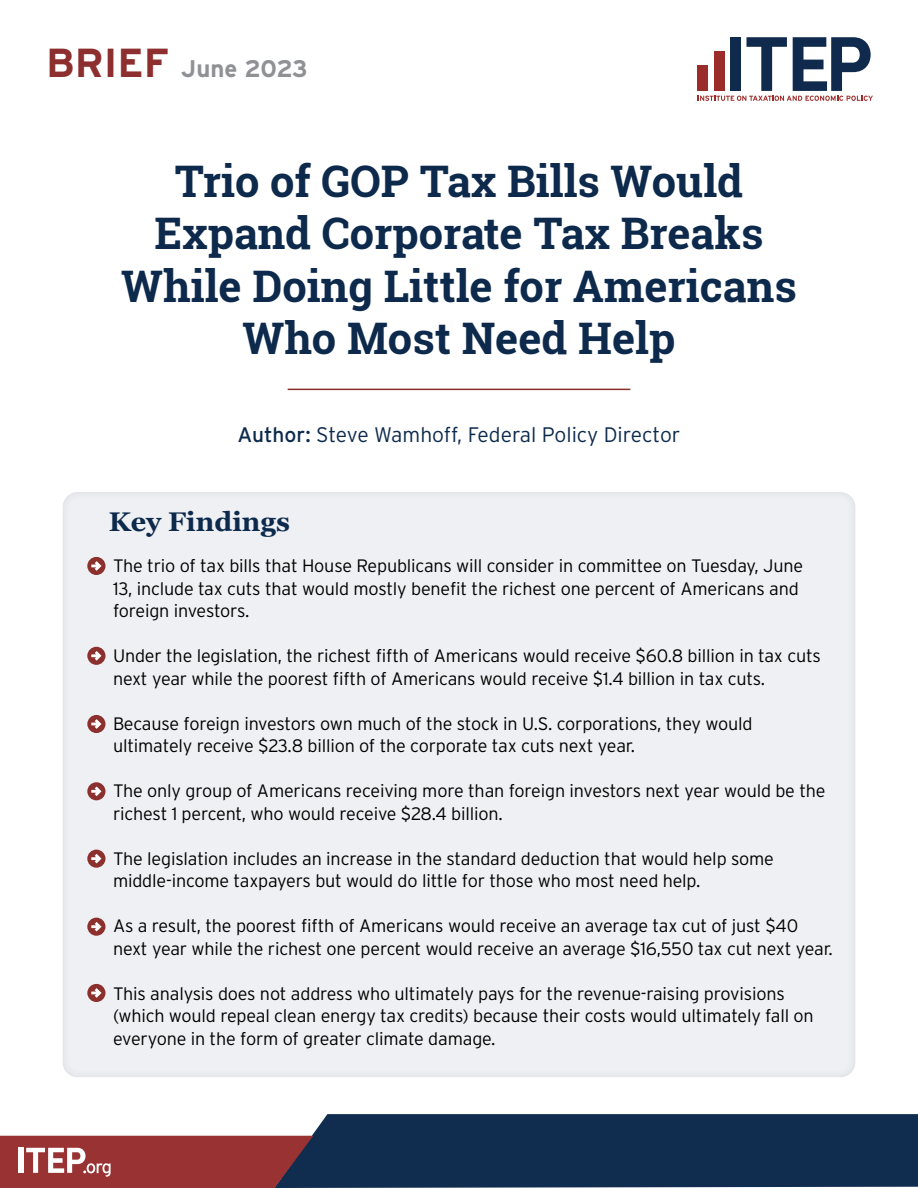
<style>
.page{position:relative;width:918px;height:1188px;background:#fff}
.page>*{position:absolute;margin:0;border:0;box-sizing:border-box;transform-origin:0 0}
.Headline{font:700 43.5px/52.5px "Roboto Slab";color:#0d2a4c;text-align:center}
.t1{font:700 27px "Georgia";color:#0d2a4c}
.t2{font:700 24px "Interstate";letter-spacing:-.01em;color:#8f9194}
.Byline{font:300 21px "Interstate";color:#0d2a4c}
.Body{font:300 18px/22.5px "Interstate";letter-spacing:-.01em;color:#000}
.s1{font-size:40.5px;color:#8c2f2e}
.s2{font-weight:400}
</style>
<div class="page">
<div style="left:274px;top:1114px;width:644px;height:74px;background:#102d4f"></div>
<svg style="left:698px;top:37px;width:175px;height:64px"></svg>
<svg style="left:0;top:1136px;width:313px;height:52px;background:#963e41"></svg>
<hr style="left:288px;top:389px;width:342px;height:1px;background:#8c2f2e">
<div style="left:62px;top:492px;width:795px;height:586px;background:#eef0f3"></div>
<div style="left:87px;top:557px;width:18px;height:18px;background:#8c302e;border-radius:50%"></div>
<svg style="left:91px;top:561px;width:11px;height:10px"></svg>
<div style="left:87px;top:647px;width:18px;height:18px;background:#8c302e;border-radius:50%"></div>
<svg style="left:91px;top:651px;width:11px;height:10px"></svg>
<div style="left:87px;top:715px;width:18px;height:18px;background:#8c302e;border-radius:50%"></div>
<svg style="left:91px;top:719px;width:11px;height:10px"></svg>
<div style="left:87px;top:782px;width:18px;height:18px;background:#8c302e;border-radius:50%"></div>
<svg style="left:91px;top:786px;width:11px;height:10px"></svg>
<div style="left:87px;top:850px;width:18px;height:18px;background:#8c302e;border-radius:50%"></div>
<svg style="left:91px;top:854px;width:11px;height:9px"></svg>
<div style="left:87px;top:918px;width:18px;height:18px;background:#8c302e;border-radius:50%"></div>
<svg style="left:91px;top:922px;width:11px;height:10px"></svg>
<div style="left:87px;top:984px;width:18px;height:18px;background:#8c302e;border-radius:50%"></div>
<svg style="left:91px;top:988px;width:11px;height:10px"></svg>
<p class="t2" style="left:46px;top:55px;width:263px"><span class="s1">BRIEF</span> June 2023</p>
<p class="Headline" style="left:121px;top:154px;width:677px">Trio of GOP Tax Bills Would<br>Expand Corporate Tax Breaks<br>While Doing Little for Americans<br>Who Most Need Help</p>
<p class="Byline" style="left:238px;top:423px;width:444px"><span class="s2">Author:</span> Steve Wamhoff, Federal Policy Director</p>
<p class="t1" style="left:109px;top:505px;width:183px">Key Findings</p>
<p class="Body" style="left:113px;top:555px;width:692px">The trio of tax bills that House Republicans will consider in committee on Tuesday, June<br>13, include tax cuts that would mostly benefit the richest one percent of Americans and foreign investors.</p>
<p class="Body" style="left:113px;top:645px;width:709px">Under the legislation, the richest fifth of Americans would receive $60.8 billion in tax cuts next year while the poorest fifth of Americans would receive $1.4 billion in tax cuts.</p>
<p class="Body" style="left:113px;top:712px;width:641px">Because foreign investors own much of the stock in U.S. corporations, they would ultimately receive $23.8 billion of the corporate tax cuts next year.</p>
<p class="Body" style="left:113px;top:780px;width:714px">The only group of Americans receiving more than foreign investors next year would be the richest 1 percent, who would receive $28.4 billion.</p>
<p class="Body" style="left:113px;top:847px;width:662px">The legislation includes an increase in the standard deduction that would help some middle-income taxpayers but would do little for those who most need help.</p>
<p class="Body" style="left:113px;top:915px;width:721px">As a result, the poorest fifth of Americans would receive an average tax cut of just $40 next year while the richest one percent would receive an average $16,550 tax cut next year.</p>
<p class="Body" style="left:113px;top:982px;width:702px">This analysis does not address who ultimately pays for the revenue-raising provisions (which would repeal clean energy tax credits) because their costs would ultimately fall on everyone in the form of greater climate damage.</p>
</div>
